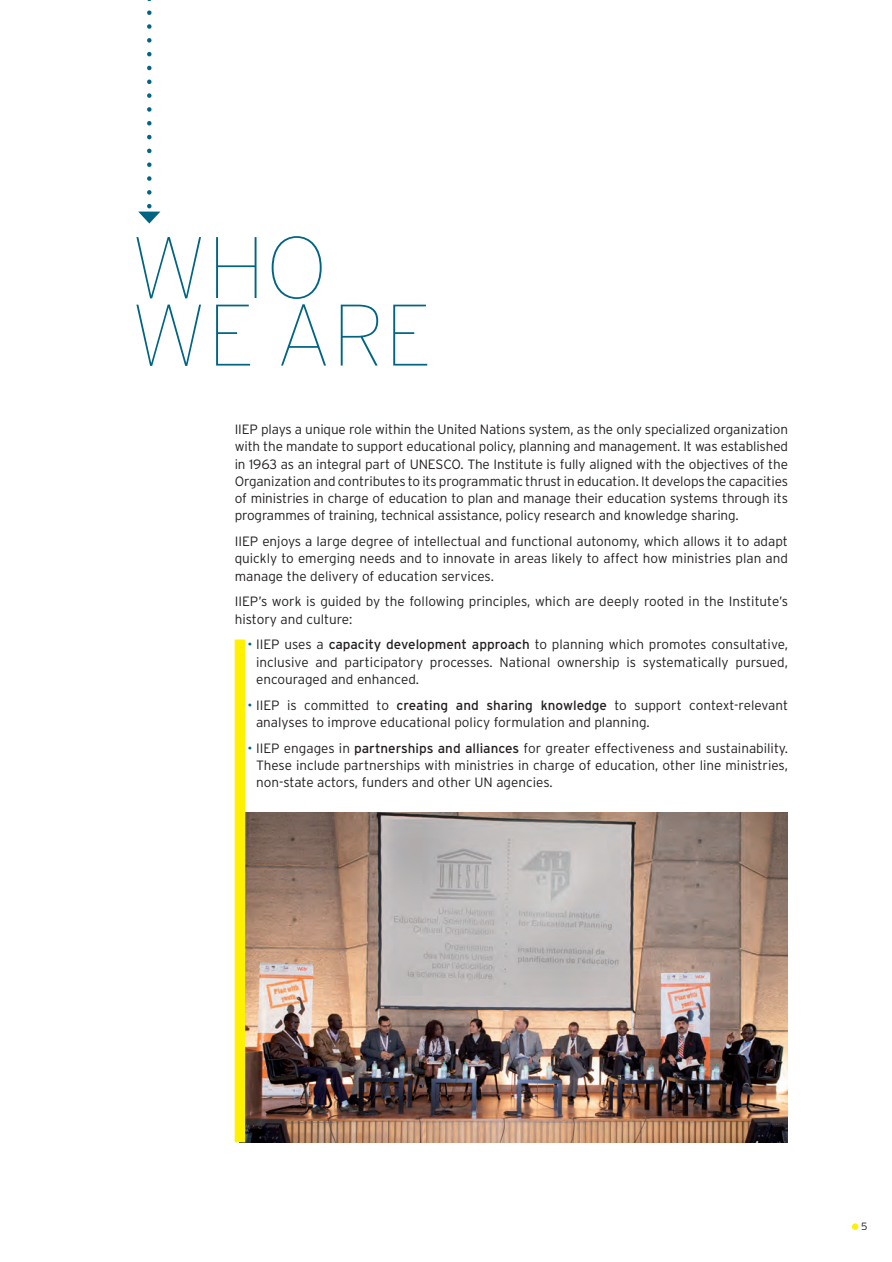
<style>
.page{position:relative;width:892px;height:1262px;background:#fff}
.page>*{position:absolute;margin:0;border:0;box-sizing:border-box;transform-origin:0 0}
.t1{font:100 87px/67.5px "Interstate";color:#016482}
.t2{font:300 13.5px/17.2px "Interstate";color:#231f20;text-align:justify}
.t3{font:300 10.5px "Interstate";color:#231f20}
.s1{color:#016482}
.s2{font-weight:400}
</style>
<div class="page">
<svg style="left:851px;top:1223px;width:6px;height:6px"></svg>
<img style="left:245px;top:813px;width:541px;height:329px">
<div style="left:234px;top:639px;width:11px;height:503px;background:#fff101"></div>
<svg style="left:138px;top:0;width:22px;height:223px"></svg>
<h1 class="t1" style="left:130px;top:234px;width:199px">WHO<br>WE ARE</h1>
<p class="t2" style="left:234px;top:420px;width:554px">II EP plays a unique role within the U nited Nations system, as the only specialized organization with the mandate to support educational policy, planning and management. It was established in 1963 as an integral part of UN ESCO . The I nstitute is fully aligned with the objectives of the Organization and contributes to its programmatic thrust in education. It develops the capacities of ministries in charge of education to plan and manage their education systems through its programmes of training, technical assistance, policy research and knowledge sharing.</p>
<p class="t2" style="left:234px;top:532px;width:554px">II EP enjoys a large degree of intellectual and functional autonomy, which allows it to adapt quickly to emerging needs and to innovate in areas likely to affect how ministries plan and manage the delivery of education services.</p>
<p class="t2" style="left:234px;top:593px;width:554px">II EP’s work is guided by the following principles, which are deeply rooted in the I nstitute’s history and culture:</p>
<p class="t2" style="left:256px;top:636px;width:533px;text-indent:-9px"><span class="s1">•</span> II EP uses a <span class="s2">capacity development approach</span> to planning which promotes consultative, inclusive and participatory processes. National ownership is systematically pursued, encouraged and enhanced.</p>
<p class="t2" style="left:256px;top:696px;width:533px;text-indent:-9px"><span class="s1">•</span> II EP is committed to <span class="s2">creating and sharing knowledge</span> to support context-relevant analyses to improve educational policy formulation and planning.</p>
<p class="t2" style="left:256px;top:739px;width:533px;text-indent:-9px"><span class="s1">•</span> II EP engages in <span class="s2">partnerships and alliances</span> for greater effectiveness and sustainability.<br>These include partnerships with ministries in charge of education, other line ministries, non-state actors, funders and other UN agencies.</p>
<p class="t3" style="left:860px;top:1220px;width:8px">5</p>
</div>
